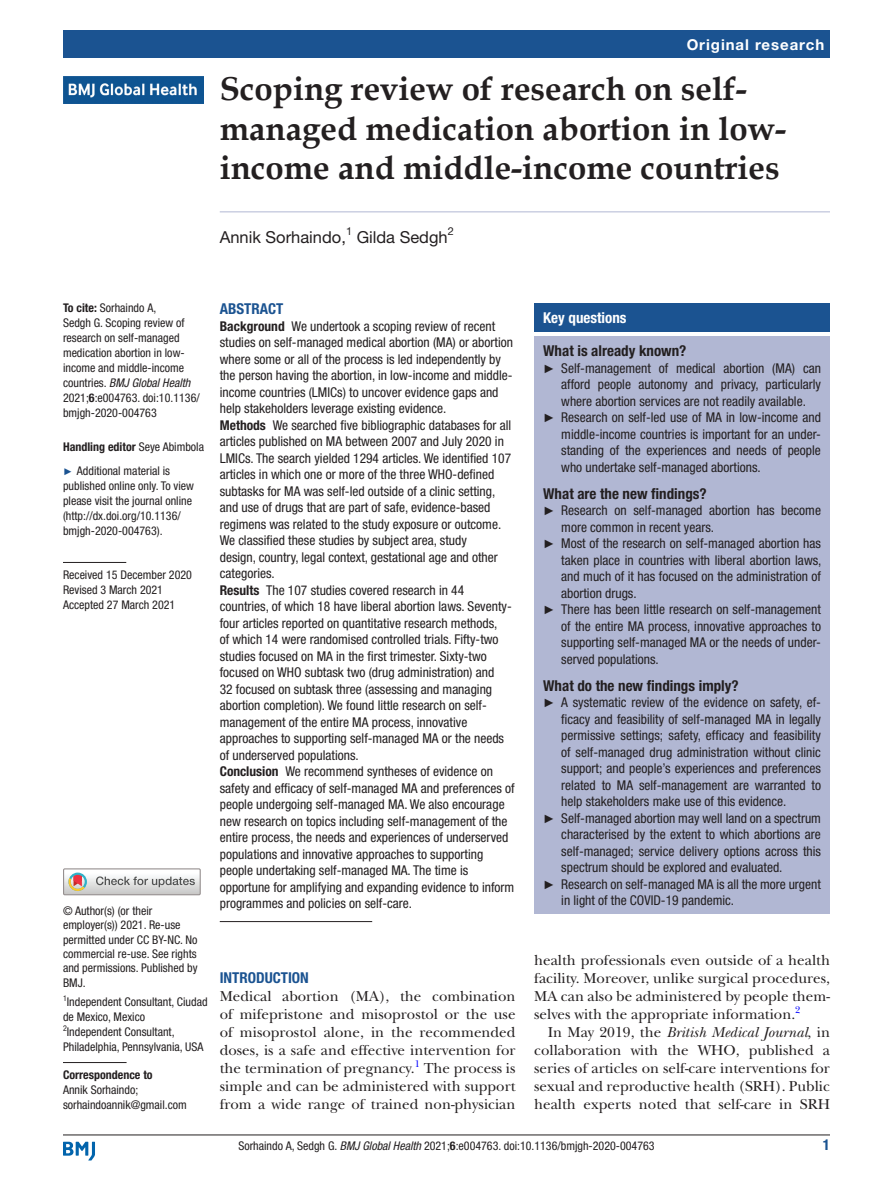
<style>
.page{position:relative;width:893px;height:1191px;background:#fff}
.page>*{position:absolute;margin:0;border:0;box-sizing:border-box;transform-origin:0 0}
.t1{font:700 33px/39px "Book Antiqua";color:#231f20}
.t2{font:16.5px "Helvetica Neue LT Std";color:#231f20}
.t3{font:15px/18px "New Baskerville";color:#231f20;text-align:justify}
.t4{font:700 condensed 15px "Helvetica Neue LT Std";color:#231f20}
.t5{font:700 condensed 15px "Helvetica Neue LT Std";color:#1b5391}
.t6{font:700 15px "Helvetica Neue LT Std";letter-spacing:.065em;color:#fff}
.t7{font:700 condensed 15px "Helvetica Neue LT Std";color:#fff}
.t8{font:condensed 13.5px/16.5px "Helvetica Neue LT Std";color:#231f20}
.t9{font:condensed 12px/15px "Helvetica Neue LT Std";color:#231f20}
.t10{font:700 condensed 12px "Helvetica Neue LT Std";color:#231f20}
.t11{font:10.95px "Helvetica Neue LT Std";color:#231f20}
.t12{font:9.9px "New Baskerville";color:#00f}
.s1{font-weight:700}
.s2{font-style:italic}
.s3{font-family:"Arial";font-stretch:normal;font-size:9.75px;color:#1b5391}
.s4{font-family:"Arial";font-stretch:normal;font-size:12px}
</style>
<div class="page">
<hr style="left:63px;top:1134px;width:767px;height:1px;background:#231f20">
<svg style="left:63px;top:1141px;width:32px;height:19px"></svg>
<div style="left:63px;top:868px;width:138px;height:27px;border:1px solid #969090"></div>
<svg style="left:64px;top:869px;width:136px;height:25px"></svg>
<hr style="left:220px;top:211px;width:610px;height:1px;background:#b1b7d3">
<div style="left:63px;top:31px;width:767px;height:27px;background:#1b5391"></div>
<hr style="left:63px;top:562px;width:63px;height:1px;background:#231f20">
<hr style="left:63px;top:1062px;width:64px;height:1px;background:#231f20">
<img style="left:63px;top:77px;width:141px;height:27px">
<hr style="left:220px;top:921px;width:152px;height:1px;background:#231f20">
<div style="left:534px;top:303px;width:296px;height:29px;background:#1b5391"></div>
<div style="left:534px;top:336px;width:296px;height:578px;background:#b1b7d3"></div>
<p class="t6" style="left:687px;top:35px;width:139px">Original research</p>
<h1 class="t1" style="left:220px;top:70px;width:568px">Scoping review of research on self&shy;managed medication abortion in low&shy;income and middle-income countries</h1>
<p class="t2" style="left:220px;top:227px;width:128px">Annik Sorhaindo,</p>
<p class="t11" style="left:346px;top:225px;width:8px">1</p>
<p class="t2" style="left:357px;top:227px;width:93px">Gilda Sedgh</p>
<p class="t11" style="left:448px;top:225px;width:8px">2</p>
<p class="t9" style="left:63px;top:300px;width:138px"><span class="s1">To cite:</span> Sorhaindo A,<br>Sedgh G. Scoping review of research on self-managed medication abortion in low&shy;income and middle-income countries. <span class="s2">BMJ Global Health<br></span>2021;<span class="s1">6</span>:e004763. doi:10.1136/ bmjgh-2020-004763</p>
<p class="t9" style="left:63px;top:435px;width:143px;line-height:24px"><span class="s1">Handling editor</span> Seye Abimbola <span class="s3">►</span> Additional material is</p>
<p class="t9" style="left:63px;top:478px;width:133px">published online only. To view please visit the journal online (http://dx.doi.org/10.1136/ bmjgh-2020-004763).</p>
<p class="t9" style="left:63px;top:567px;width:130px">Received 15 December 2020<br>Revised 3 March 2021<br>Accepted 27 March 2021</p>
<p class="t9" style="left:63px;top:903px;width:136px;line-height:14.4px">© Author(s) (or their employer(s)) 2021. Re-use permitted under CC BY-NC. No commercial re-use. See rights and permissions. Published by<br>BMJ.</p>
<p class="t9" style="left:63px;top:994px;width:146px"><sup>1</sup>Independent Consultant, Ciudad de Mexico, Mexico<br><sup>2</sup>Independent Consultant,<br>Philadelphia, Pennsylvania, USA</p>
<p class="t10" style="left:63px;top:1067px;width:91px">Correspondence to</p>
<p class="t9" style="left:63px;top:1082px;width:125px">Annik Sorhaindo; sorhaindoannik@gmail.com</p>
<p class="t5" style="left:220px;top:300px;width:65px">ABSTRACT</p>
<p class="t8" style="left:220px;top:318px;width:296px"><span class="s1">Background</span> We undertook a scoping review of recent studies on self-managed medical abortion (MA) or abortion where some or all of the process is led independently by the person having the abortion, in low-income and middle&shy;income countries (LMICs) to uncover evidence gaps and help stakeholders leverage existing evidence.<br><span class="s1">Methods</span> We searched five bibliographic databases for all articles published on MA between 2007 and July 2020 in LMICs. The search yielded 1294 articles. We identified 107 articles in which one or more of the three WHO-defined subtasks for MA was self-led outside of a clinic setting, and use of drugs that are part of safe, evidence-based regimens was related to the study exposure or outcome.<br>We classified these studies by subject area, study<br>design, country, legal context, gestational age and other categories.<br><span class="s1">Results</span> The 107 studies covered research in 44 countries, of which 18 have liberal abortion laws. Seventy&shy;four articles reported on quantitative research methods,<br>of which 14 were randomised controlled trials. Fifty-two studies focused on MA in the first trimester. Sixty-two focused on WHO subtask two (drug administration) and<br>32 focused on subtask three (assessing and managing abortion completion). We found little research on self&shy;management of the entire MA process, innovative approaches to supporting self-managed MA or the needs of underserved populations.<br><span class="s1">Conclusion</span> We recommend syntheses of evidence on safety and efficacy of self-managed MA and preferences of people undergoing self-managed MA. We also encourage new research on topics including self-management of the entire process, the needs and experiences of underserved populations and innovative approaches to supporting people undertaking self-managed MA. The time is opportune for amplifying and expanding evidence to inform programmes and policies on self-care.</p>
<p class="t5" style="left:220px;top:969px;width:91px">INTRODUCTION</p>
<p class="t3" style="left:220px;top:987px;width:297px">Medical abortion (MA), the combination of mifepristone and misoprostol or the use of misoprostol alone, in the recommended doses, is a safe and effective intervention for the termination of pregnancy.</p>
<p class="t12" style="left:415px;top:1057px;width:7px">1</p>
<p class="t3" style="left:220px;top:1059px;width:297px;text-indent:204px">The process is simple and can be administered with support from a wide range of trained non-physician</p>
<p class="t7" style="left:543px;top:309px;width:85px">Key questions</p>
<p class="t4" style="left:543px;top:341px;width:145px">What is already known?</p>
<p class="t8" style="left:543px;top:359px;width:279px"><span class="s4">►</span> Self-management of medical abortion (MA) can</p>
<p class="t8" style="left:561px;top:376px;width:261px">afford people autonomy and privacy, particularly</p>
<p class="t8" style="left:561px;top:392px;width:246px">where abortion services are not readily available.</p>
<p class="t8" style="left:543px;top:409px;width:279px"><span class="s4">►</span> Research on self-led use of MA in low-income and</p>
<p class="t8" style="left:561px;top:425px;width:261px">middle-income countries is important for an under-</p>
<p class="t8" style="left:561px;top:442px;width:261px">standing of the experiences and needs of people</p>
<p class="t8" style="left:561px;top:458px;width:201px">who undertake self-managed abortions.</p>
<p class="t4" style="left:543px;top:484px;width:165px">What are the new findings?</p>
<p class="t8" style="left:543px;top:502px;width:279px"><span class="s4">►</span> Research on self-managed abortion has become</p>
<p class="t8" style="left:561px;top:518px;width:154px">more common in recent years.</p>
<p class="t8" style="left:543px;top:535px;width:279px"><span class="s4">►</span> Most of the research on self-managed abortion has</p>
<p class="t8" style="left:561px;top:551px;width:262px">taken place in countries with liberal abortion laws,</p>
<p class="t8" style="left:561px;top:568px;width:261px">and much of it has focused on the administration of</p>
<p class="t8" style="left:561px;top:584px;width:77px">abortion drugs.</p>
<p class="t8" style="left:543px;top:601px;width:279px"><span class="s4">►</span> There has been little research on self-management</p>
<p class="t8" style="left:561px;top:617px;width:261px">of the entire MA process, innovative approaches to</p>
<p class="t8" style="left:561px;top:634px;width:261px">supporting self-managed MA or the needs of under-</p>
<p class="t8" style="left:561px;top:650px;width:99px">served populations.</p>
<p class="t4" style="left:543px;top:676px;width:197px">What do the new findings imply?</p>
<p class="t8" style="left:543px;top:694px;width:279px"><span class="s4">►</span> A systematic review of the evidence on safety, ef-</p>
<p class="t8" style="left:561px;top:710px;width:261px">ficacy and feasibility of self-managed MA in legally</p>
<p class="t8" style="left:561px;top:727px;width:261px">permissive settings; safety, efficacy and feasibility</p>
<p class="t8" style="left:561px;top:743px;width:261px">of self-managed drug administration without clinic</p>
<p class="t8" style="left:561px;top:760px;width:261px">support; and people’s experiences and preferences</p>
<p class="t8" style="left:561px;top:776px;width:261px">related to MA self-management are warranted to</p>
<p class="t8" style="left:561px;top:793px;width:227px">help stakeholders make use of this evidence.</p>
<p class="t8" style="left:543px;top:809px;width:279px"><span class="s4">►</span> Self-managed abortion may well land on a spectrum</p>
<p class="t8" style="left:561px;top:826px;width:261px">characterised by the extent to which abortions are</p>
<p class="t8" style="left:561px;top:842px;width:261px">self-managed; service delivery options across this</p>
<p class="t8" style="left:561px;top:859px;width:223px">spectrum should be explored and evaluated.</p>
<p class="t8" style="left:543px;top:875px;width:279px"><span class="s4">►</span> Research on self-managed MA is all the more urgent</p>
<p class="t8" style="left:561px;top:892px;width:174px">in light of the COVID-19 pandemic.</p>
<p class="t3" style="left:534px;top:951px;width:297px">health professionals even outside of a health facility. Moreover, unlike surgical procedures, MA can also be administered by people them&shy;selves with the appropriate information.</p>
<p class="t12" style="left:795px;top:1003px;width:7px">2</p>
<p class="t3" style="left:534px;top:1023px;width:297px;text-indent:14px">In May 2019, the <span class="s2">British Medical Journal</span>, in collaboration with the WHO, published a series of articles on self-care interventions for sexual and reproductive health (SRH). Public health experts noted that self-care in SRH</p>
<p class="t9" style="left:238px;top:1137px;width:418px">Sorhaindo A, Sedgh G. <span class="s2">BMJ Global Health</span> 2021;<span class="s1">6</span>:e004763. doi:10.1136/bmjgh-2020-004763</p>
<p class="t5" style="left:823px;top:1135px;width:9px">1</p>
</div>
